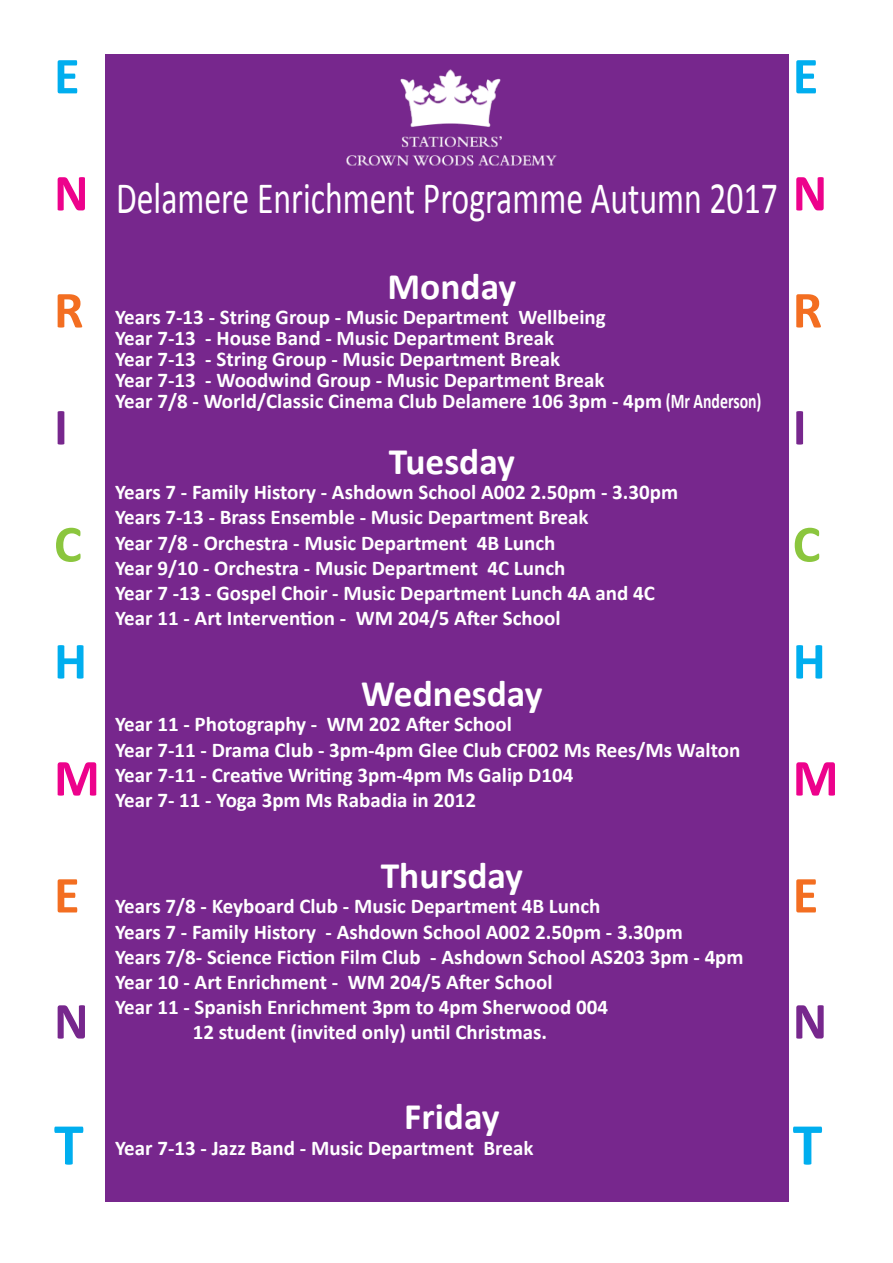
<style>
.page{position:relative;width:893px;height:1263px;background:#fff}
.page>*{position:absolute;margin:0;border:0;box-sizing:border-box;transform-origin:0 0}
.t1{font:700 60px "Calibri";color:#00aeef}
.t2{font:700 52.5px "Calibri";color:#00aeef}
.t3{font:700 52.5px "Calibri";color:#ed028c}
.t4{font:700 52.5px "Calibri";color:#f36e21}
.t5{font:700 52.5px "Calibri";color:#77278d}
.t6{font:700 52.5px "Calibri";color:#8bc63e}
.t7{font:45px "Calibri";color:#fff;scale:.75 1}
.t8{font:700 37.5px "Calibri";color:#fff}
.t9{font:700 29.4px "Calibri";color:#fff}
.t10{font:700 21px "Calibri";color:#fff}
</style>
<div class="page">
<div style="left:105px;top:54px;width:684px;height:1148px;background:#77278d"></div>
<img style="left:346px;top:69px;width:211px;height:97px">
<p class="t2" style="left:54px;top:42px;width:27px">E</p>
<p class="t2" style="left:793px;top:42px;width:27px">E</p>
<p class="t3" style="left:54px;top:159px;width:36px">N</p>
<p class="t7" style="left:116px;top:169px;width:884px">Delamere Enrichment Programme Autumn 2017</p>
<p class="t9" style="left:321px;top:177px;width:270px">!"#$%&amp;'()*%$+&amp;'(,-%$+&amp;'(</p>
<p class="t3" style="left:793px;top:159px;width:36px">N</p>
<p class="t4" style="left:54px;top:276px;width:31px">R</p>
<p class="t5" style="left:54px;top:393px;width:16px">I</p>
<p class="t6" style="left:54px;top:510px;width:29px">C</p>
<p class="t8" style="left:387px;top:262px;width:130px">Monday</p>
<p class="t10" style="left:115px;top:304px;width:492px">Years 7-13 - String Group - Music Department Wellbeing</p>
<p class="t10" style="left:115px;top:325px;width:441px">Year 7-13 - House Band - Music Department Break</p>
<p class="t10" style="left:115px;top:346px;width:447px">Year 7-13 - String Group - Music Department Break</p>
<p class="t10" style="left:115px;top:367px;width:491px">Year 7-13 - Woodwind Group - Music Department Break</p>
<p class="t10" style="left:115px;top:388px;width:648px">Year 7/8 - World/Classic Cinema Club Delamere 106 3pm - 4pm (Mr Anderson)</p>
<p class="t8" style="left:389px;top:438px;width:128px">Tuesday</p>
<p class="t10" style="left:115px;top:479px;width:565px">Years 7 - Family History - Ashdown School A002 2.50pm - 3.30pm</p>
<p class="t10" style="left:115px;top:504px;width:475px">Years 7-13 - Brass Ensemble - Music Department Break</p>
<p class="t10" style="left:115px;top:529px;width:442px">Year 7/8 - Orchestra - Music Department 4B Lunch</p>
<p class="t10" style="left:115px;top:554px;width:452px">Year 9/10 - Orchestra - Music Department 4C Lunch</p>
<p class="t10" style="left:115px;top:580px;width:541px">Year 7 -13 - Gospel Choir - Music Department Lunch 4A and 4C</p>
<p class="t10" style="left:115px;top:605px;width:447px">Year 11 - Art Intervention - WM 204/5 After School</p>
<p class="t4" style="left:793px;top:276px;width:31px">R</p>
<p class="t5" style="left:793px;top:393px;width:16px">I</p>
<p class="t6" style="left:793px;top:510px;width:29px">C</p>
<p class="t2" style="left:54px;top:627px;width:35px">H</p>
<p class="t2" style="left:793px;top:627px;width:35px">H</p>
<p class="t3" style="left:54px;top:744px;width:47px">M</p>
<p class="t8" style="left:361px;top:670px;width:183px">Wednesday</p>
<p class="t10" style="left:115px;top:711px;width:398px">Year 11 - Photography - WM 202 After School</p>
<p class="t10" style="left:115px;top:736px;width:627px">Year 7-11 - Drama Club - 3pm-4pm Glee Club CF002 Ms Rees/Ms Walton</p>
<p class="t10" style="left:115px;top:761px;width:460px">Year 7-11 - Creative Writing 3pm-4pm Ms Galip D104</p>
<p class="t10" style="left:115px;top:787px;width:363px">Year 7- 11 - Yoga 3pm Ms Rabadia in 2012</p>
<p class="t3" style="left:793px;top:744px;width:47px">M</p>
<p class="t4" style="left:54px;top:861px;width:27px">E</p>
<p class="t5" style="left:54px;top:987px;width:36px">N</p>
<p class="t8" style="left:381px;top:852px;width:144px">Thursday</p>
<p class="t10" style="left:115px;top:893px;width:487px">Years 7/8 - Keyboard Club - Music Department 4B Lunch</p>
<p class="t10" style="left:115px;top:918px;width:569px">Years 7 - Family History - Ashdown School A002 2.50pm - 3.30pm</p>
<p class="t10" style="left:115px;top:943px;width:630px">Years 7/8- Science Fiction Film Club - Ashdown School AS203 3pm - 4pm</p>
<p class="t10" style="left:115px;top:968px;width:439px">Year 10 - Art Enrichment - WM 204/5 After School</p>
<p class="t10" style="left:115px;top:994px;width:494px">Year 11 - Spanish Enrichment 3pm to 4pm Sherwood 004</p>
<p class="t10" style="left:193px;top:1019px;width:356px">12 student (invited only) until Christmas.</p>
<p class="t4" style="left:793px;top:861px;width:27px">E</p>
<p class="t5" style="left:793px;top:987px;width:36px">N</p>
<p class="t1" style="left:54px;top:1106px;width:31px">T</p>
<p class="t8" style="left:404px;top:1093px;width:97px">Friday</p>
<p class="t10" style="left:115px;top:1134px;width:420px">Year 7-13 - Jazz Band - Music Department Break</p>
<p class="t1" style="left:793px;top:1106px;width:31px">T</p>
</div>
